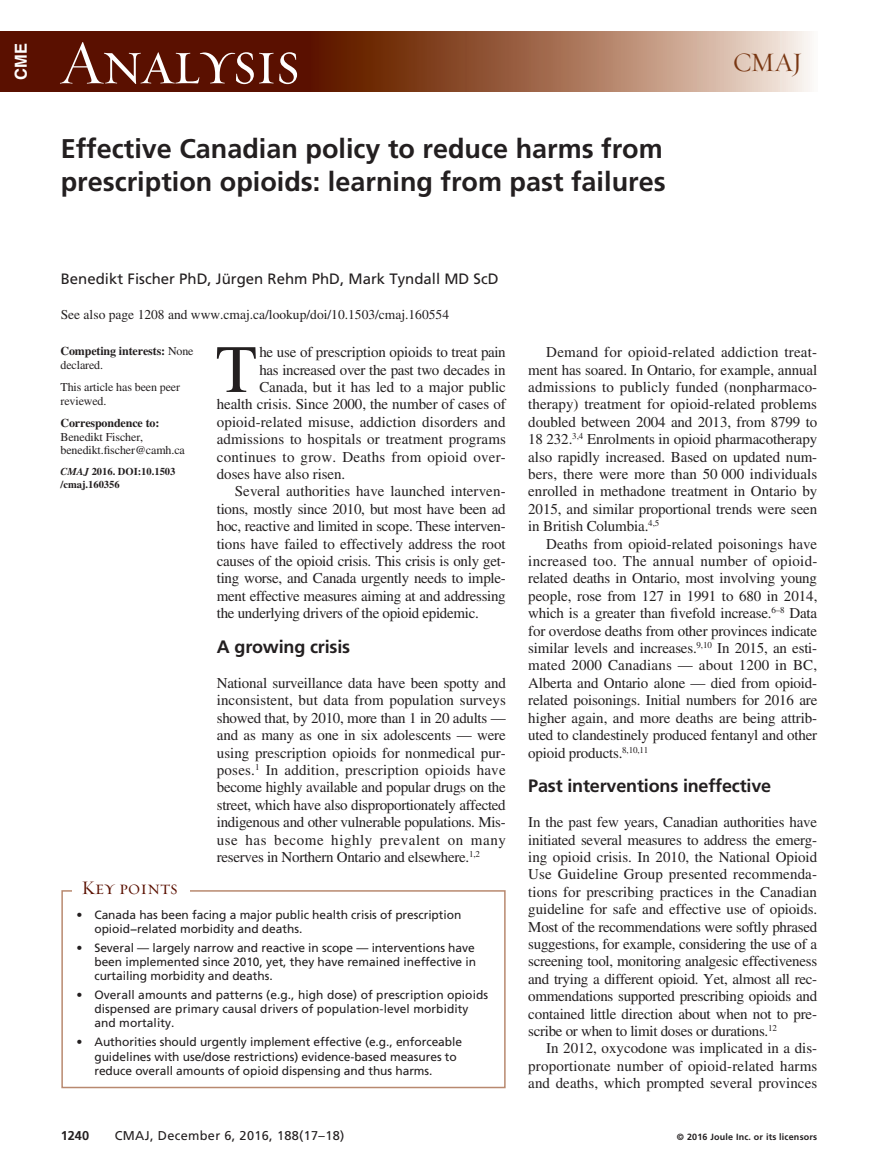
<style>
.page{position:relative;width:878px;height:1175px;background:#fff}
.page>*{position:absolute;margin:0;border:0;box-sizing:border-box;transform-origin:0 0}
.DC{font:67.5px "Times LT Std";color:#231f20}
.Article_type{font:63px "Requiem Display HTF Small Caps";letter-spacing:-.03em;color:#fff}
.Article_title{font:700 27px/33px "Frutiger LT Std";color:#231f20}
.t1{font:27px "Requiem Display HTF Roman";color:#793713}
.Box_head-Key_points{font:19.5px "Requiem Display HTF Small Caps";color:#5a1000}
.t2{font:700 18px "Frutiger LT Std";letter-spacing:-.01em;color:#231f20}
.t3{font:700 16.5px "Helvetica LT Std";color:#fff}
.PJ{font:15px/17.4px "Times LT Std";letter-spacing:-.015em;color:#231f20;text-align:justify}
.DC-2{font:15px "Times LT Std";letter-spacing:-.005em;color:#231f20}
.Contrib{font:15px "Frutiger LT Std";color:#231f20}
.DC-3{font:15px "Times LT Std";letter-spacing:.015em;color:#231f20}
.DC-4{font:15px "Times LT Std";letter-spacing:-.025em;color:#231f20}
.Related_article{font:13.5px "Times LT Std";color:#231f20}
.t4{font:12.75px "Frutiger LT Std";letter-spacing:.025em;color:#231f20}
.t5{font:700 12.75px "Frutiger LT Std";color:#231f20}
.Box_list_1{font:12px/14.2px "Frutiger LT Std";letter-spacing:-.005em;color:#231f20}
.Corresp{font:12px/13.5px "Times LT Std";letter-spacing:-.01em;color:#231f20}
.CI{font:700 12px/13.5px "Times LT Std";letter-spacing:-.01em;color:#231f20}
.PJ_small{font:12px/13.5px "Times LT Std";letter-spacing:-.01em;color:#231f20}
.Article_id{font:700 10.5px/12px "Times LT Std";color:#231f20}
.t6{font:700 9px "Frutiger LT Std";letter-spacing:.02em;color:#231f20}
.s1{font-weight:400}
.s2{font-weight:700}
.s3{font-style:italic}
</style>
<div class="page">
<div style="left:0;top:32px;width:350px;height:60px;background:#5a1000"></div>
<svg style="left:331px;top:32px;width:479px;height:60px;background:#aa7b61"></svg>
<div style="left:61px;top:890px;width:444px;height:198px;border:2px solid #b8896f"></div>
<div style="left:73px;top:879px;width:117px;height:26px;background:#fff"></div>
<p class="t3" style="left:11px;top:80px;width:38px;rotate:-90deg">CME</p>
<p class="Article_type" style="left:60px;top:26px;width:241px">Analysis</p>
<p class="Article_title" style="left:61px;top:133px;width:606px">Effective Canadian policy to reduce harms from prescription opioids: learning from past failures</p>
<p class="Contrib" style="left:61px;top:270px;width:439px">Benedikt Fischer PhD, Jürgen Rehm PhD, Mark Tyndall MD ScD</p>
<p class="Related_article" style="left:61px;top:307px;width:390px">See also page 1208 and www.cmaj.ca/lookup/doi/10.1503/cmaj.160554</p>
<h3 class="t1" style="left:733px;top:46px;width:71px">CMAJ</h3>
<p class="CI" style="left:60px;top:344px;width:135px">Competing interests: <span class="s1">None declared.</span></p>
<p class="PJ_small" style="left:60px;top:380px;width:121px">This article has been peer reviewed.</p>
<p class="Corresp" style="left:60px;top:416px;width:126px"><span class="s2">Correspondence to:<br></span>Benedikt Fischer, benedikt.fischer@camh.ca</p>
<p class="Article_id" style="left:60px;top:466px;width:116px"><span class="s3">CMAJ</span> 2016. DOI:10.1503 /cmaj.160356</p>
<p class="Box_head-Key_points" style="left:82px;top:875px;width:98px">Key points</p>
<p class="DC" style="left:216px;top:331px;width:43px">T</p>
<p class="DC-2" style="left:259px;top:344px;width:248px">he use of prescription opioids to treat pain</p>
<p class="DC-4" style="left:259px;top:361px;width:248px">has increased over the past two decades in</p>
<p class="DC-2" style="left:259px;top:378px;width:248px">Canada, but it has led to a major public</p>
<p class="DC-2" style="left:217px;top:396px;width:290px">health crisis. Since 2000, the number of cases of</p>
<p class="DC-2" style="left:217px;top:413px;width:290px">opioid-related misuse, addiction disorders and</p>
<p class="DC-2" style="left:217px;top:431px;width:290px">admissions to hospitals or treatment programs</p>
<p class="DC-3" style="left:217px;top:448px;width:290px">continues to grow. Deaths from opioid over-</p>
<p class="DC-2" style="left:217px;top:465px;width:130px">doses have also risen.</p>
<p class="PJ" style="left:217px;top:482px;width:290px;text-indent:18px">Several authorities have launched interven&shy;tions, mostly since 2010, but most have been ad hoc, reactive and limited in scope. These interven&shy;tions have failed to effectively address the root causes of the opioid crisis. This crisis is only get&shy;ting worse, and Canada urgently needs to imple&shy;ment effective measures aiming at and addressing the underlying drivers of the opioid epidemic.</p>
<h1 class="t2" style="left:217px;top:636px;width:135px">A growing crisis</h1>
<p class="PJ" style="left:217px;top:674px;width:290px">National surveillance data have been spotty and inconsistent, but data from population surveys showed that, by 2010, more than 1 in 20 adults — and as many as one in six adolescents — were using prescription opioids for nonmedical pur&shy;poses.<sup>1</sup> In addition, prescription opioids have become highly available and popular drugs on the street, which have also disproportionately affected indigenous and other vulnerable populations. Mis&shy;use has become highly prevalent on many reserves in Northern Ontario and elsewhere.<sup>1,2</sup></p>
<p class="Box_list_1" style="left:94px;top:907px;width:368px;text-indent:-18px">• Canada has been facing a major public health crisis of prescription opioid−related morbidity and deaths.</p>
<p class="Box_list_1" style="left:94px;top:940px;width:383px;text-align:justify;text-indent:-18px">• Several — largely narrow and reactive in scope — interventions have been implemented since 2010, yet, they have remained ineffective in curtailing morbidity and deaths.</p>
<p class="Box_list_1" style="left:94px;top:987px;width:395px;text-indent:-18px">• Overall amounts and patterns (e.g., high dose) of prescription opioids dispensed are primary causal drivers of population-level morbidity and mortality.</p>
<p class="Box_list_1" style="left:94px;top:1035px;width:369px;text-indent:-18px">• Authorities should urgently implement effective (e.g., enforceable guidelines with use/dose restrictions) evidence-based measures to reduce overall amounts of opioid dispensing and thus harms.</p>
<p class="PJ" style="left:528px;top:343px;width:290px;text-indent:18px">Demand for opioid-related addiction treat&shy;ment has soared. In Ontario, for example, annual admissions to publicly funded (nonpharmaco&shy;therapy) treatment for opioid-related problems doubled between 2004 and 2013, from 8799 to 18 232.<sup>3,4</sup> Enrolments in opioid pharmacotherapy also rapidly increased. Based on updated num&shy;bers, there were more than 50 000 individuals enrolled in methadone treatment in Ontario by 2015, and similar proportional trends were seen in British Columbia.<sup>4,5</sup></p>
<p class="PJ" style="left:528px;top:535px;width:290px;text-indent:18px">Deaths from opioid-related poisonings have increased too. The annual number of opioid&shy;related deaths in Ontario, most involving young people, rose from 127 in 1991 to 680 in 2014, which is a greater than fivefold increase.<sup>6–8</sup> Data for overdose deaths from other provinces indicate similar levels and increases.<sup>9,10</sup> In 2015, an esti&shy;mated 2000 Canadians — about 1200 in BC, Alberta and Ontario alone — died from opioid&shy;related poisonings. Initial numbers for 2016 are higher again, and more deaths are being attrib&shy;uted to clandestinely produced fentanyl and other opioid products.<sup>8,10,11</sup></p>
<h1 class="t2" style="left:528px;top:775px;width:244px">Past interventions ineffective</h1>
<p class="PJ" style="left:528px;top:813px;width:290px">In the past few years, Canadian authorities have initiated several measures to address the emerg&shy;ing opioid crisis. In 2010, the National Opioid Use Guideline Group presented recommenda&shy;tions for prescribing practices in the Canadian guideline for safe and effective use of opioids.<br>Most of the recommendations were softly phrased suggestions, for example, considering the use of a screening tool, monitoring analgesic effectiveness and trying a different opioid. Yet, almost all rec&shy;ommendations supported prescribing opioids and contained little direction about when not to pre&shy;scribe or when to limit doses or durations.<sup>12</sup></p>
<p class="PJ" style="left:528px;top:1039px;width:290px;text-indent:18px">In 2012, oxycodone was implicated in a dis&shy;proportionate number of opioid-related harms and deaths, which prompted several provinces</p>
<p class="t5" style="left:61px;top:1127px;width:30px">1240</p>
<p class="t4" style="left:115px;top:1127px;width:231px">CMAJ, December 6, 2016, 188(17–18)</p>
<p class="t6" style="left:677px;top:1131px;width:142px">© 2016 Joule Inc. or its licensors</p>
</div>
